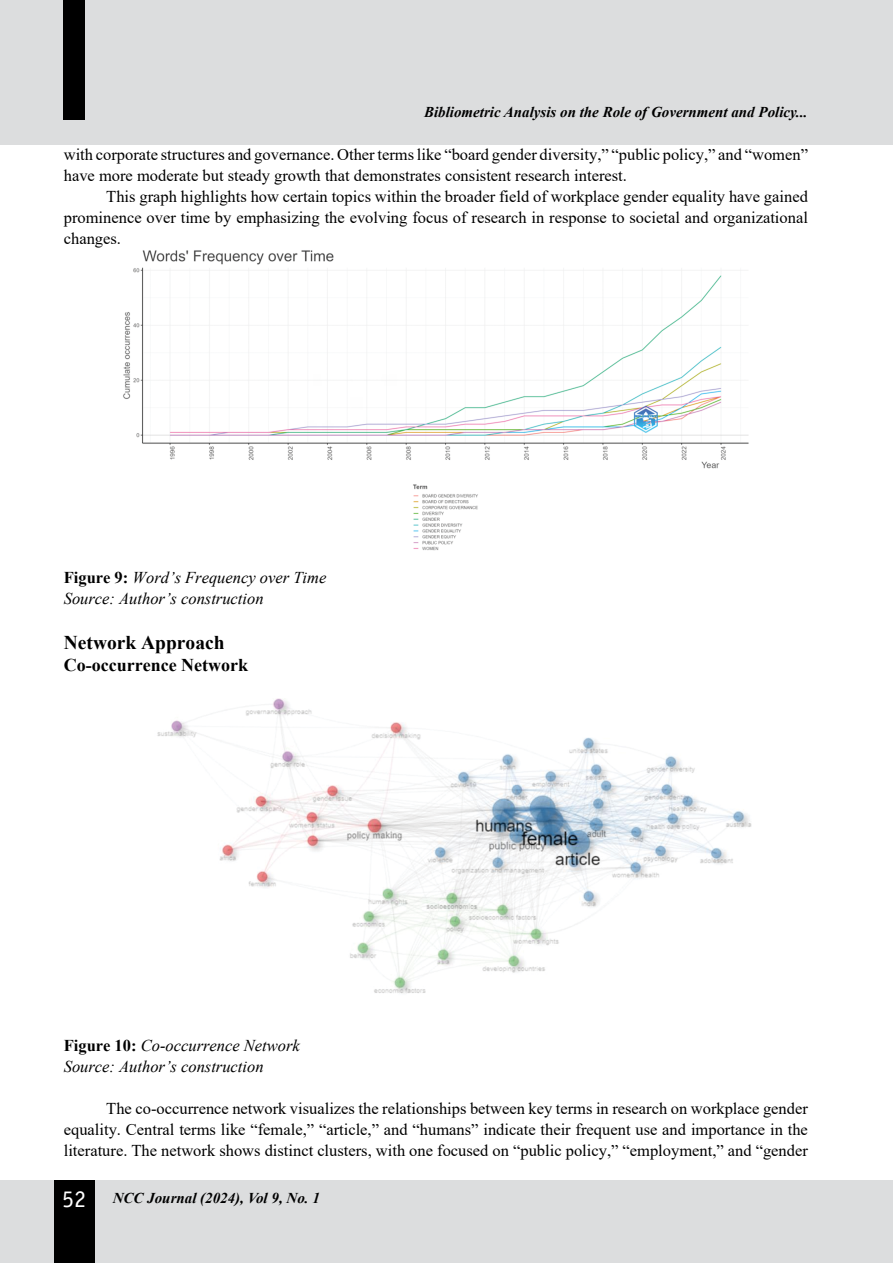
<style>
.page{position:relative;width:893px;height:1263px;background:#fff}
.page>*{position:absolute;margin:0;border:0;box-sizing:border-box;transform-origin:0 0}
.t1{font:700 19.5px "Times New Roman";color:#000}
.t2{font:700 18px "Times New Roman";color:#000}
.t3{font:16.5px/21px "Times New Roman";color:#000;text-align:justify}
.t4{font:italic 16.5px/21px "Times New Roman";color:#000}
.t5{font:italic 700 15px "Times New Roman";color:#000}
.s1{font-weight:700;font-style:normal}
.s2{font-family:"Officina Sans Std";font-weight:400;font-style:normal;font-size:24px;color:#fff}
</style>
<div class="page">
<div style="left:0;top:0;width:893px;height:145px;background:#dcddde"></div>
<div style="left:0;top:1180px;width:893px;height:83px;background:#dcddde"></div>
<div style="left:63px;top:0;width:22px;height:120px;background:#000"></div>
<div style="left:54px;top:1180px;width:40px;height:83px;background:#000"></div>
<img style="left:123px;top:250px;width:626px;height:301px">
<img style="left:157px;top:698px;width:595px;height:296px">
<p class="t5" style="left:424px;top:102px;width:385px">Bibliometric Analysis on the Role of Government and Policy...</p>
<p class="t3" style="left:64px;top:144px;width:746px">with corporate structures and governance. Other terms like “board gender diversity,” “public policy,” and “women” have more moderate but steady growth that demonstrates consistent research interest.</p>
<p class="t3" style="left:64px;top:186px;width:746px;text-indent:43px">This graph highlights how certain topics within the broader field of workplace gender equality have gained prominence over time by emphasizing the evolving focus of research in response to societal and organizational changes.</p>
<p class="t4" style="left:64px;top:566px;width:264px"><span class="s1">Figure 9:</span> Word’s Frequency over Time<br>Source: Author’s construction</p>
<p class="t1" style="left:64px;top:628px;width:162px">Network Approach</p>
<p class="t2" style="left:64px;top:652px;width:186px">Co-occurrence Network</p>
<p class="t4" style="left:64px;top:1034px;width:237px"><span class="s1">Figure 10:</span> Co-occurrence Network<br>Source: Author’s construction</p>
<p class="t3" style="left:64px;top:1097px;width:746px;text-indent:43px">The co-occurrence network visualizes the relationships between key terms in research on workplace gender equality. Central terms like “female,” “article,” and “humans” indicate their frequent use and importance in the literature. The network shows distinct clusters, with one focused on “public policy,” “employment,” and “gender</p>
<p class="t5" style="left:62px;top:1187px;width:259px"><span class="s2">52</span> NCC Journal (2024), Vol 9, No. 1</p>
</div>
